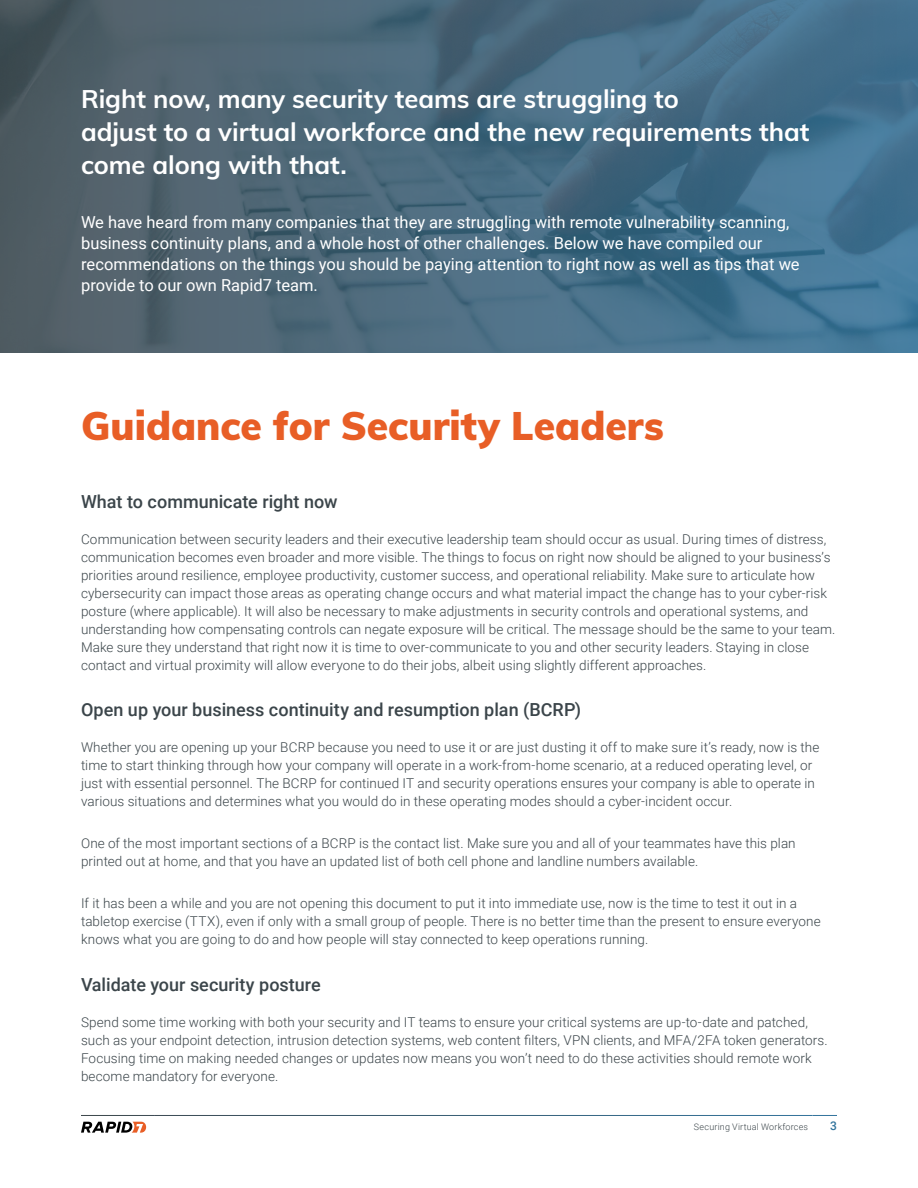
<style>
.page{position:relative;width:918px;height:1188px;background:#fff}
.page>*{position:absolute;margin:0;border:0;box-sizing:border-box;transform-origin:0 0}
.Section_Title{font:900 39px "Muli";color:#e85e26}
.Subtitle{font:700 25.5px/33px "Muli";color:#fff}
.Body_Headline_1{font:500 18px "Roboto";color:#3b454a}
.Subtitle-2{font:16.5px/21px "Roboto";color:#fff}
.Body{font:300 13.5px/18px "Roboto";letter-spacing:.005em;color:#3b454a}
.t1{font:500 12px "Roboto";color:#31739c}
.t2{font:300 9px "Roboto";letter-spacing:.02em;color:#3b454a}
</style>
<div class="page">
<svg style="left:813px;top:1115px;width:24px;height:1px"></svg>
<svg style="left:81px;top:1122px;width:65px;height:11px"></svg>
<img style="left:0;top:0;width:918px;height:352px">
<p class="Subtitle" style="left:81px;top:81px;width:730px">Right now, many security teams are struggling to<br>adjust to a virtual workforce and the new requirements that come along with that.</p>
<p class="Subtitle-2" style="left:81px;top:211px;width:720px">We have heard from many companies that they are struggling with remote vulnerability scanning, business continuity plans, and a whole host of other challenges. Below we have compiled our recommendations on the things you should be paying attention to right now as well as tips that we provide to our own Rapid7 team.</p>
<p class="Section_Title" style="left:81px;top:398px;width:584px">Guidance for Security Leaders</p>
<p class="Body_Headline_1" style="left:81px;top:489px;width:258px">What to communicate right now</p>
<p class="Body" style="left:81px;top:529px;width:756px">Communication between security leaders and their executive leadership team should occur as usual. During times of distress, communication becomes even broader and more visible. The things to focus on right now should be aligned to your business’s priorities around resilience, employee productivity, customer success, and operational reliability. Make sure to articulate how cybersecurity can impact those areas as operating change occurs and what material impact the change has to your cyber-risk posture (where applicable). It will also be necessary to make adjustments in security controls and operational systems, and understanding how compensating controls can negate exposure will be critical. The message should be the same to your team.<br>Make sure they understand that right now it is time to over-communicate to you and other security leaders. Staying in close contact and virtual proximity will allow everyone to do their jobs, albeit using slightly different approaches.</p>
<p class="Body_Headline_1" style="left:81px;top:697px;width:502px">Open up your business continuity and resumption plan (BCRP)</p>
<p class="Body" style="left:81px;top:738px;width:740px">Whether you are opening up your BCRP because you need to use it or are just dusting it off to make sure it’s ready, now is the time to start thinking through how your company will operate in a work-from-home scenario, at a reduced operating level, or just with essential personnel. The BCRP for continued IT and security operations ensures your company is able to operate in various situations and determines what you would do in these operating modes should a cyber-incident occur.</p>
<p class="Body" style="left:81px;top:834px;width:716px">One of the most important sections of a BCRP is the contact list. Make sure you and all of your teammates have this plan printed out at home, and that you have an updated list of both cell phone and landline numbers available.</p>
<p class="Body" style="left:81px;top:894px;width:741px">If it has been a while and you are not opening this document to put it into immediate use, now is the time to test it out in a tabletop exercise (TTX), even if only with a small group of people. There is no better time than the present to ensure everyone knows what you are going to do and how people will stay connected to keep operations running.</p>
<p class="Body_Headline_1" style="left:81px;top:972px;width:241px">Validate your security posture</p>
<p class="Body" style="left:81px;top:1012px;width:748px">Spend some time working with both your security and IT teams to ensure your critical systems are up-to-date and patched, such as your endpoint detection, intrusion detection systems, web content filters, VPN clients, and MFA/2FA token generators.<br>Focusing time on making needed changes or updates now means you won’t need to do these activities should remote work become mandatory for everyone.</p>
<p class="t2" style="left:694px;top:1120px;width:116px">Securing Virtual Workforces</p>
<p class="t1" style="left:830px;top:1118px;width:8px">3</p>
</div>
